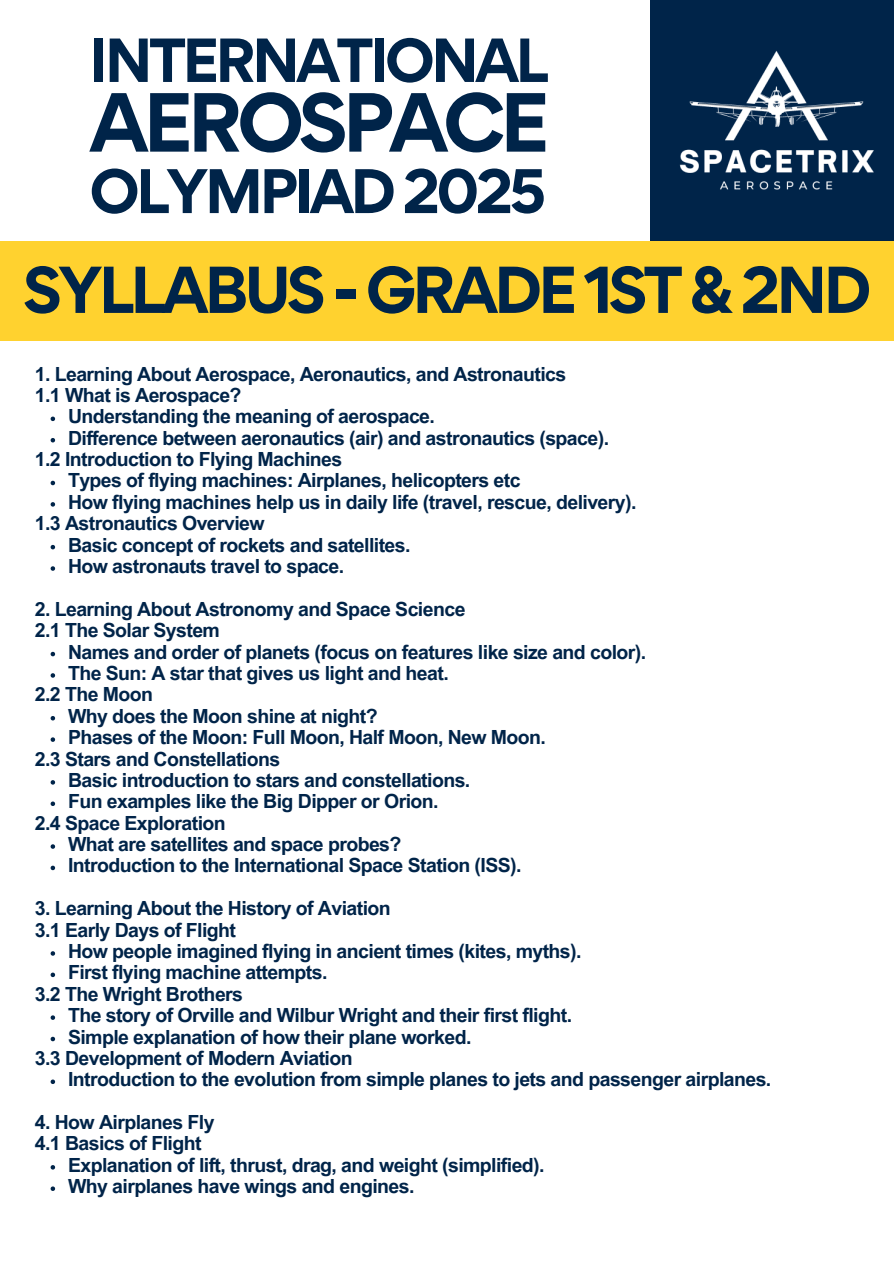
<style>
.page{position:relative;width:894px;height:1264px;background:#fff}
.page>*{position:absolute;margin:0;border:0;box-sizing:border-box;transform-origin:0 0}
.t1{font:700 74.7px "Gordita";letter-spacing:-.07em;color:#002449}
.t2{font:700 59.1px "Gordita";letter-spacing:-.07em;color:#002449}
.t3{font:700 56.1px "Gordita";letter-spacing:-.07em;color:#002449}
.t4{font:700 55.5px "Gordita";letter-spacing:-.07em;color:#002449}
.t5{font:700 19.5px/21.3px "Arial MT Pro";letter-spacing:-.03em;color:#002449}
</style>
<div class="page">
<div style="left:0;top:241px;width:893px;height:100px;background:#ffd22f"></div>
<img style="left:650px;top:0;width:243px;height:241px">
<svg style="left:51px;top:416px;width:4px;height:5px"></svg>
<svg style="left:51px;top:438px;width:4px;height:4px"></svg>
<svg style="left:51px;top:481px;width:4px;height:4px"></svg>
<svg style="left:51px;top:502px;width:4px;height:4px"></svg>
<svg style="left:51px;top:545px;width:4px;height:4px"></svg>
<svg style="left:51px;top:566px;width:4px;height:5px"></svg>
<svg style="left:51px;top:652px;width:4px;height:4px"></svg>
<svg style="left:51px;top:673px;width:4px;height:4px"></svg>
<svg style="left:51px;top:716px;width:4px;height:4px"></svg>
<svg style="left:51px;top:737px;width:4px;height:5px"></svg>
<svg style="left:51px;top:780px;width:4px;height:4px"></svg>
<svg style="left:51px;top:801px;width:4px;height:5px"></svg>
<svg style="left:51px;top:844px;width:4px;height:4px"></svg>
<svg style="left:51px;top:865px;width:4px;height:5px"></svg>
<svg style="left:51px;top:951px;width:4px;height:4px"></svg>
<svg style="left:51px;top:972px;width:4px;height:5px"></svg>
<svg style="left:51px;top:1015px;width:4px;height:4px"></svg>
<svg style="left:51px;top:1036px;width:4px;height:5px"></svg>
<svg style="left:51px;top:1079px;width:4px;height:5px"></svg>
<svg style="left:51px;top:1165px;width:4px;height:4px"></svg>
<svg style="left:51px;top:1186px;width:4px;height:4px"></svg>
<p class="t4" style="left:89px;top:23px;width:461px">INTERNATIONAL</p>
<h2 class="t1" style="left:89px;top:72px;width:461px">AEROSPACE</h2>
<h3 class="t3" style="left:89px;top:153px;width:458px">OLYMPIAD 2025</h3>
<p class="t2" style="left:23px;top:250px;width:849px">SYLLABUS - GRADE 1ST &amp; 2ND</p>
<h1 class="t5" style="left:35px;top:365px;width:533px">1. Learning About Aerospace, Aeronautics, and Astronautics<br>1.1 What is Aerospace?</h1>
<h2 class="t5" style="left:68px;top:408px;width:368px">Understanding the meaning of aerospace.</h2>
<h2 class="t5" style="left:68px;top:429px;width:542px">Difference between aeronautics (air) and astronautics (space).</h2>
<h3 class="t5" style="left:35px;top:451px;width:309px">1.2 Introduction to Flying Machines</h3>
<p class="t5" style="left:68px;top:472px;width:454px">Types of flying machines: Airplanes, helicopters etc</p>
<p class="t5" style="left:68px;top:494px;width:570px">How flying machines help us in daily life (travel, rescue, delivery).</p>
<h3 class="t5" style="left:35px;top:515px;width:231px">1.3 Astronautics Overview</h3>
<p class="t5" style="left:68px;top:536px;width:344px">Basic concept of rockets and satellites.</p>
<p class="t5" style="left:68px;top:558px;width:278px">How astronauts travel to space.</p>
<h3 class="t5" style="left:35px;top:600px;width:432px">2. Learning About Astronomy and Space Science<br>2.1 The Solar System</h3>
<p class="t5" style="left:68px;top:643px;width:579px">Names and order of planets (focus on features like size and color).</p>
<p class="t5" style="left:68px;top:665px;width:382px">The Sun: A star that gives us light and heat.</p>
<h3 class="t5" style="left:35px;top:686px;width:120px">2.2 The Moon</h3>
<p class="t5" style="left:68px;top:707px;width:311px">Why does the Moon shine at night?</p>
<p class="t5" style="left:68px;top:729px;width:479px">Phases of the Moon: Full Moon, Half Moon, New Moon.</p>
<h3 class="t5" style="left:35px;top:750px;width:247px">2.3 Stars and Constellations</h3>
<p class="t5" style="left:68px;top:771px;width:404px">Basic introduction to stars and constellations.</p>
<p class="t5" style="left:68px;top:793px;width:372px">Fun examples like the Big Dipper or Orion.</p>
<h3 class="t5" style="left:35px;top:814px;width:192px">2.4 Space Exploration</h3>
<p class="t5" style="left:68px;top:836px;width:335px">What are satellites and space probes?</p>
<p class="t5" style="left:68px;top:857px;width:455px">Introduction to the International Space Station (ISS).</p>
<h3 class="t5" style="left:35px;top:900px;width:357px">3. Learning About the History of Aviation<br>3.1 Early Days of Flight</h3>
<p class="t5" style="left:68px;top:942px;width:515px">How people imagined flying in ancient times (kites, myths).</p>
<p class="t5" style="left:68px;top:964px;width:261px">First flying machine attempts.</p>
<h3 class="t5" style="left:35px;top:985px;width:210px">3.2 The Wright Brothers</h3>
<p class="t5" style="left:68px;top:1007px;width:505px">The story of Orville and Wilbur Wright and their first flight.</p>
<p class="t5" style="left:68px;top:1028px;width:405px">Simple explanation of how their plane worked.</p>
<h3 class="t5" style="left:35px;top:1049px;width:319px">3.3 Development of Modern Aviation</h3>
<p class="t5" style="left:68px;top:1071px;width:704px">Introduction to the evolution from simple planes to jets and passenger airplanes.</p>
<p class="t5" style="left:35px;top:1113px;width:181px">4. How Airplanes Fly<br>4.1 Basics of Flight</p>
<h3 class="t5" style="left:68px;top:1156px;width:478px">Explanation of lift, thrust, drag, and weight (simplified).</h3>
<p class="t5" style="left:68px;top:1178px;width:348px">Why airplanes have wings and engines.</p>
</div>
